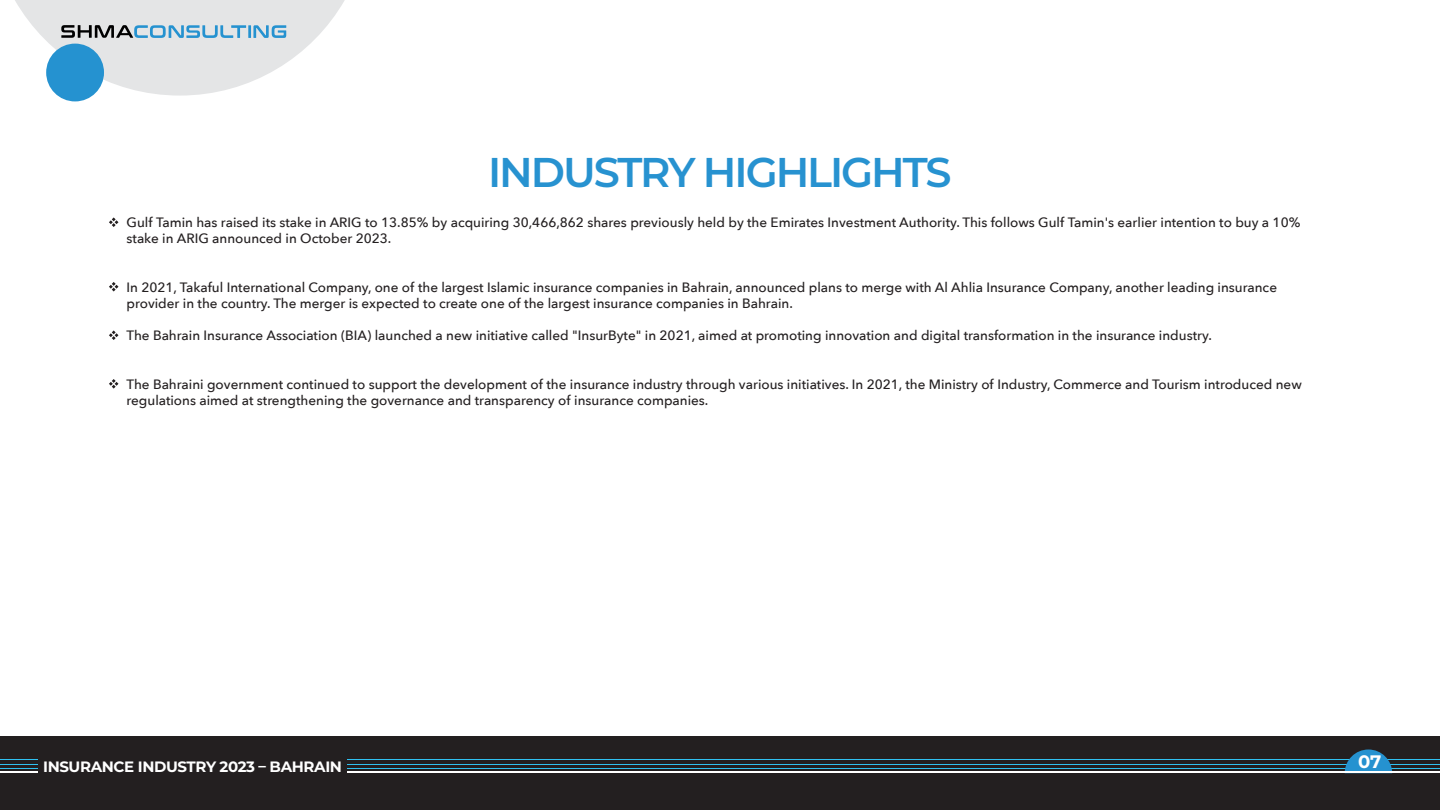
<style>
.page{position:relative;width:1440px;height:810px;background:#fff}
.page>*{position:absolute;margin:0;border:0;box-sizing:border-box;transform-origin:0 0}
.t1{font:600 41.55px "Montserrat";letter-spacing:-.05em;color:#2792d0}
.t2{font:700 18px "Montserrat";color:#fff}
.t3{font:700 15px "Montserrat";letter-spacing:-.025em;color:#fff}
.t4{font:500 13.5px/16.2px "Avenir Next";color:#231f20}
</style>
<div class="page">
<div style="left:0;top:736px;width:1440px;height:74px;background:#231f20"></div>
<hr style="left:0;top:759px;width:38px;height:1px;background:#30c0f0">
<hr style="left:347px;top:759px;width:1093px;height:1px;background:#30c0f0">
<hr style="left:0;top:764px;width:38px;height:1px;background:#30c0f0">
<hr style="left:347px;top:764px;width:1093px;height:1px;background:#30c0f0">
<hr style="left:0;top:768px;width:38px;height:1px;background:#30c0f0">
<hr style="left:347px;top:768px;width:1093px;height:1px;background:#30c0f0">
<hr style="left:0;top:772px;width:38px;height:1px;background:#fff">
<svg style="left:1345px;top:750px;width:47px;height:22px"></svg>
<hr style="left:347px;top:772px;width:1093px;height:1px;background:#fff">
<div style="left:46px;top:44px;width:58px;height:57px;background:#2592d0;border-radius:50%"></div>
<svg style="left:15px;top:0;width:330px;height:96px"></svg>
<svg style="left:109px;top:217px;width:9px;height:10px"></svg>
<svg style="left:109px;top:282px;width:9px;height:9px"></svg>
<svg style="left:109px;top:330px;width:9px;height:10px"></svg>
<svg style="left:109px;top:379px;width:9px;height:10px"></svg>
<h1 class="t1" style="left:488px;top:143px;width:465px">INDUSTRY HIGHLIGHTS</h1>
<p class="t4" style="left:127px;top:214px;width:1175px">Gulf Tamin has raised its stake in ARIG to 13.85% by acquiring 30,466,862 shares previously held by the Emirates Investment Authority. This follows Gulf Tamin's earlier intention to buy a 10% stake in ARIG announced in October 2023.</p>
<p class="t4" style="left:127px;top:279px;width:1152px">In 2021, Takaful International Company, one of the largest Islamic insurance companies in Bahrain, announced plans to merge with Al Ahlia Insurance Company, another leading insurance provider in the country. The merger is expected to create one of the largest insurance companies in Bahrain.</p>
<p class="t4" style="left:127px;top:327px;width:1087px">The Bahrain Insurance Association (BIA) launched a new initiative called "InsurByte" in 2021, aimed at promoting innovation and digital transformation in the insurance industry.</p>
<p class="t4" style="left:127px;top:376px;width:1177px">The Bahraini government continued to support the development of the insurance industry through various initiatives. In 2021, the Ministry of Industry, Commerce and Tourism introduced new regulations aimed at strengthening the governance and transparency of insurance companies.</p>
<p class="t3" style="left:43px;top:755px;width:300px">INSURANCE INDUSTRY 2023 – BAHRAIN</p>
<h2 class="t2" style="left:1358px;top:749px;width:25px">07</h2>
</div>
